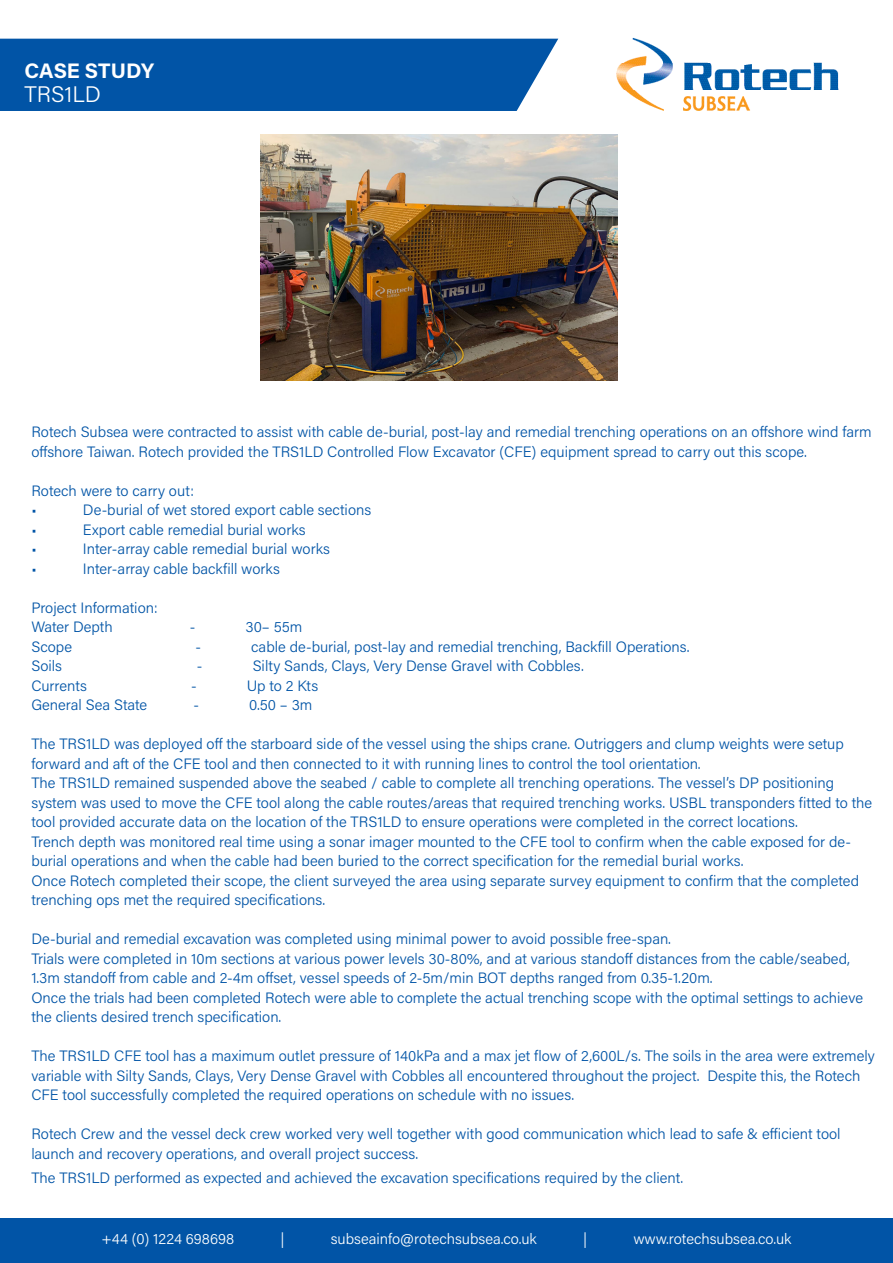
<style>
.page{position:relative;width:893px;height:1263px;background:#fff}
.page>*{position:absolute;margin:0;border:0;box-sizing:border-box;transform-origin:0 0}
.t1{font:300 22.5px "Acumin Pro";color:#fff}
.t2{font:700 21px "Acumin Pro";letter-spacing:-.005em;color:#fff}
.t3{font:300 15px/19.5px "Acumin Pro";color:#0154a6}
.t4{font:300 15px "Acumin Pro";color:#fff}
</style>
<div class="page">
<img style="left:616px;top:37px;width:223px;height:74px">
<div style="left:0;top:1218px;width:893px;height:45px;background:#0154a6"></div>
<div style="left:0;top:39px;width:558px;height:72px;background:#0154a6"></div>
<img style="left:261px;top:135px;width:357px;height:245px">
<p class="t2" style="left:24px;top:55px;width:131px">CASE STUDY</p>
<p class="t1" style="left:24px;top:78px;width:78px">TRS1LD</p>
<p class="t3" style="left:31px;top:422px;width:842px">Rotech Subsea were contracted to assist with cable de-burial, post-lay and remedial trenching operations on an offshore wind farm offshore Taiwan. Rotech provided the TRS1LD Controlled Flow Excavator (CFE) equipment spread to carry out this scope.</p>
<p class="t3" style="left:31px;top:480px;width:164px">Rotech were to carry out:</p>
<p class="t3" style="left:31px;top:500px;width:7px">•</p>
<p class="t3" style="left:83px;top:500px;width:290px">De-burial of wet stored export cable sections</p>
<p class="t3" style="left:31px;top:519px;width:7px">•</p>
<p class="t3" style="left:83px;top:519px;width:224px">Export cable remedial burial works</p>
<p class="t3" style="left:31px;top:539px;width:7px">•</p>
<p class="t3" style="left:83px;top:539px;width:249px">Inter-array cable remedial burial works</p>
<p class="t3" style="left:31px;top:558px;width:7px">•</p>
<p class="t3" style="left:83px;top:558px;width:198px">Inter-array cable backfill works</p>
<p class="t3" style="left:31px;top:597px;width:128px">Project Information:</p>
<p class="t3" style="left:31px;top:617px;width:83px">Water Depth</p>
<p class="t3" style="left:190px;top:617px;width:7px">-</p>
<p class="t3" style="left:246px;top:617px;width:58px">30– 55m</p>
<p class="t3" style="left:31px;top:636px;width:42px">Scope</p>
<p class="t3" style="left:195px;top:636px;width:7px">-</p>
<p class="t3" style="left:251px;top:636px;width:440px">cable de-burial, post-lay and remedial trenching, Backfill Operations.</p>
<p class="t3" style="left:31px;top:656px;width:32px">Soils</p>
<p class="t3" style="left:197px;top:656px;width:7px">-</p>
<p class="t3" style="left:253px;top:656px;width:333px">Silty Sands, Clays, Very Dense Gravel with Cobbles.</p>
<p class="t3" style="left:31px;top:675px;width:57px">Currents</p>
<p class="t3" style="left:191px;top:675px;width:7px">-</p>
<p class="t3" style="left:247px;top:675px;width:73px">Up to 2 Kts</p>
<p class="t3" style="left:31px;top:695px;width:117px">General Sea State</p>
<p class="t3" style="left:194px;top:695px;width:7px">-</p>
<p class="t3" style="left:249px;top:695px;width:65px">0.50 – 3m</p>
<p class="t3" style="left:31px;top:734px;width:814px">The TRS1LD was deployed off the starboard side of the vessel using the ships crane. Outriggers and clump weights were setup forward and aft of the CFE tool and then connected to it with running lines to control the tool orientation.</p>
<p class="t3" style="left:31px;top:773px;width:842px">The TRS1LD remained suspended above the seabed / cable to complete all trenching operations. The vessel’s DP positioning system was used to move the CFE tool along the cable routes/areas that required trenching works. USBL transponders fitted to the tool provided accurate data on the location of the TRS1LD to ensure operations were completed in the correct locations.</p>
<p class="t3" style="left:31px;top:831px;width:821px">Trench depth was monitored real time using a sonar imager mounted to the CFE tool to confirm when the cable exposed for de&shy;burial operations and when the cable had been buried to the correct specification for the remedial burial works.</p>
<p class="t3" style="left:31px;top:870px;width:829px">Once Rotech completed their scope, the client surveyed the area using separate survey equipment to confirm that the completed trenching ops met the required specifications.</p>
<p class="t3" style="left:31px;top:929px;width:641px">De-burial and remedial excavation was completed using minimal power to avoid possible free-span.</p>
<p class="t3" style="left:31px;top:948px;width:820px">Trials were completed in 10m sections at various power levels 30-80%, and at various standoff distances from the cable/seabed,<br>1.3m standoff from cable and 2-4m offset, vessel speeds of 2-5m/min BOT depths ranged from 0.35-1.20m.</p>
<p class="t3" style="left:31px;top:987px;width:833px">Once the trials had been completed Rotech were able to complete the actual trenching scope with the optimal settings to achieve the clients desired trench specification.</p>
<p class="t3" style="left:31px;top:1046px;width:845px">The TRS1LD CFE tool has a maximum outlet pressure of 140kPa and a max jet flow of 2,600L/s. The soils in the area were extremely variable with Silty Sands, Clays, Very Dense Gravel with Cobbles all encountered throughout the project. Despite this, the Rotech<br>CFE tool successfully completed the required operations on schedule with no issues.</p>
<p class="t3" style="left:31px;top:1124px;width:811px">Rotech Crew and the vessel deck crew worked very well together with good communication which lead to safe &amp; efficient tool launch and recovery operations, and overall project success.</p>
<p class="t3" style="left:31px;top:1167px;width:653px">The TRS1LD performed as expected and achieved the excavation specifications required by the client.</p>
<p class="t4" style="left:101px;top:1229px;width:134px">+44 (0) 1224 698698</p>
<p class="t4" style="left:280px;top:1229px;width:6px">|</p>
<p class="t4" style="left:331px;top:1229px;width:207px">subseainfo@rotechsubsea.co.uk</p>
<p class="t4" style="left:583px;top:1229px;width:6px">|</p>
<p class="t4" style="left:633px;top:1229px;width:160px">www.rotechsubsea.co.uk</p>
</div>
